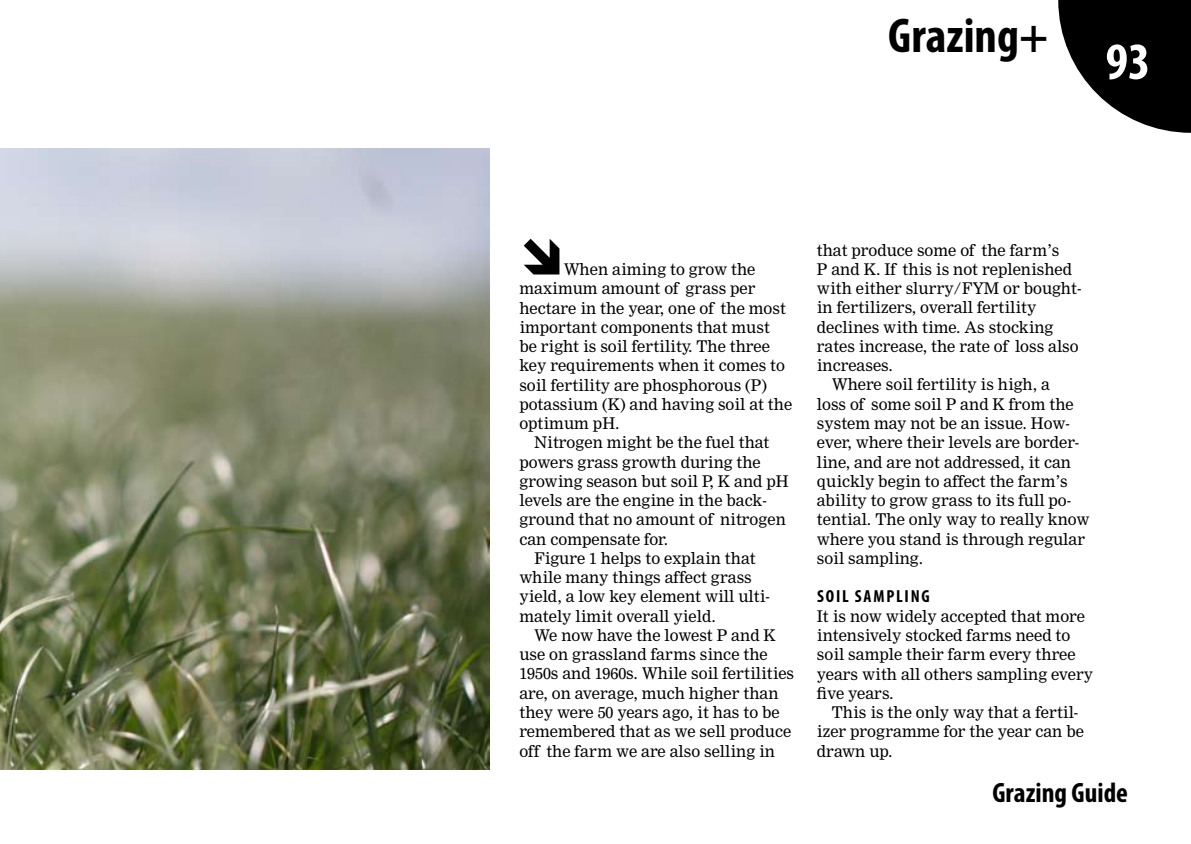
<style>
.page{position:relative;width:1191px;height:844px;background:#fff}
.page>*{position:absolute;margin:0;border:0;box-sizing:border-box;transform-origin:0 0}
.t1{font:700 condensed 52.5px "Myriad Pro";color:#fff}
.t2{font:700 condensed 49px "Myriad Pro";color:#000}
.t3{font:700 condensed 28px "Myriad Pro";color:#000}
.t4{font:700 condensed 17.5px "Myriad Pro";color:#000}
.t5{font:15.75px/19.2px "Nimrod";color:#000}
</style>
<div class="page">
<svg style="left:1058px;top:0;width:133px;height:133px"></svg>
<img style="left:0;top:149px;width:489px;height:620px">
<h2 class="t2" style="left:888px;top:5px;width:161px">Grazing+</h2>
<h1 class="t1" style="left:1105px;top:29px;width:46px">93</h1>
<p class="t5" style="left:519px;top:260px;width:274px;text-indent:44px">When aiming to grow the maximum amount of grass per hectare in the year, one of the most important components that must<br>be right is soil fertility. The three key requirements when it comes to soil fertility are phosphorous (P) potassium (K) and having soil at the optimum pH.</p>
<p class="t5" style="left:534px;top:433px;width:237px">Nitrogen might be the fuel that</p>
<p class="t5" style="left:519px;top:452px;width:243px">powers grass growth during the</p>
<p class="t5" style="left:519px;top:471px;width:271px">growing season but soil P, K and pH</p>
<p class="t5" style="left:519px;top:490px;width:249px">levels are the engine in the back-</p>
<p class="t5" style="left:519px;top:510px;width:268px">ground that no amount of nitrogen</p>
<p class="t5" style="left:519px;top:529px;width:150px">can compensate for.</p>
<p class="t5" style="left:534px;top:548px;width:223px">Figure 1 helps to explain that</p>
<p class="t5" style="left:519px;top:567px;width:234px">while many things affect grass</p>
<p class="t5" style="left:519px;top:587px;width:252px">yield, a low key element will ulti-</p>
<p class="t5" style="left:519px;top:606px;width:198px">mately limit overall yield.</p>
<p class="t5" style="left:534px;top:625px;width:243px">We now have the lowest P and K</p>
<p class="t5" style="left:519px;top:644px;width:250px">use on grassland farms since the</p>
<p class="t5" style="left:519px;top:664px;width:276px">1950s and 1960s. While soil fertilities</p>
<p class="t5" style="left:519px;top:683px;width:261px">are, on average, much higher than</p>
<p class="t5" style="left:519px;top:702px;width:262px">they were 50 years ago, it has to be</p>
<p class="t5" style="left:519px;top:721px;width:273px">remembered that as we sell produce</p>
<p class="t5" style="left:519px;top:741px;width:257px">off the farm we are also selling in</p>
<p class="t5" style="left:817px;top:240px;width:244px">that produce some of the farm’s</p>
<p class="t5" style="left:817px;top:259px;width:257px">P and K. If this is not replenished</p>
<p class="t5" style="left:817px;top:279px;width:266px">with either slurry/FYM or bought-</p>
<p class="t5" style="left:817px;top:298px;width:221px">in fertilizers, overall fertility</p>
<p class="t5" style="left:817px;top:317px;width:238px">declines with time. As stocking</p>
<p class="t5" style="left:817px;top:336px;width:263px">rates increase, the rate of loss also</p>
<p class="t5" style="left:817px;top:356px;width:78px">increases.</p>
<p class="t5" style="left:831px;top:375px;width:220px">Where soil fertility is high, a</p>
<p class="t5" style="left:817px;top:394px;width:258px">loss of some soil P and K from the</p>
<p class="t5" style="left:817px;top:413px;width:254px">system may not be an issue. How-</p>
<p class="t5" style="left:817px;top:433px;width:264px">ever, where their levels are border-</p>
<p class="t5" style="left:817px;top:452px;width:256px">line, and are not addressed, it can</p>
<p class="t5" style="left:817px;top:471px;width:252px">quickly begin to affect the farm’s</p>
<p class="t5" style="left:817px;top:490px;width:256px">ability to grow grass to its full po-</p>
<p class="t5" style="left:817px;top:510px;width:274px">tential. The only way to really know</p>
<p class="t5" style="left:817px;top:529px;width:270px">where you stand is through regular</p>
<p class="t5" style="left:817px;top:548px;width:108px">soil sampling.</p>
<p class="t4" style="left:817px;top:585px;width:49px">Soilsamp</p>
<p class="t4" style="left:896px;top:585px;width:18px">ling</p>
<p class="t5" style="left:817px;top:606px;width:278px">It is now widely accepted that more intensively stocked farms need to soil sample their farm every three years with all others sampling every five years.</p>
<p class="t5" style="left:817px;top:702px;width:268px;text-indent:15px">This is the only way that a fertil&shy;izer programme for the year can be drawn up.</p>
<h3 class="t3" style="left:992px;top:774px;width:137px">Grazing Guide</h3>
</div>
